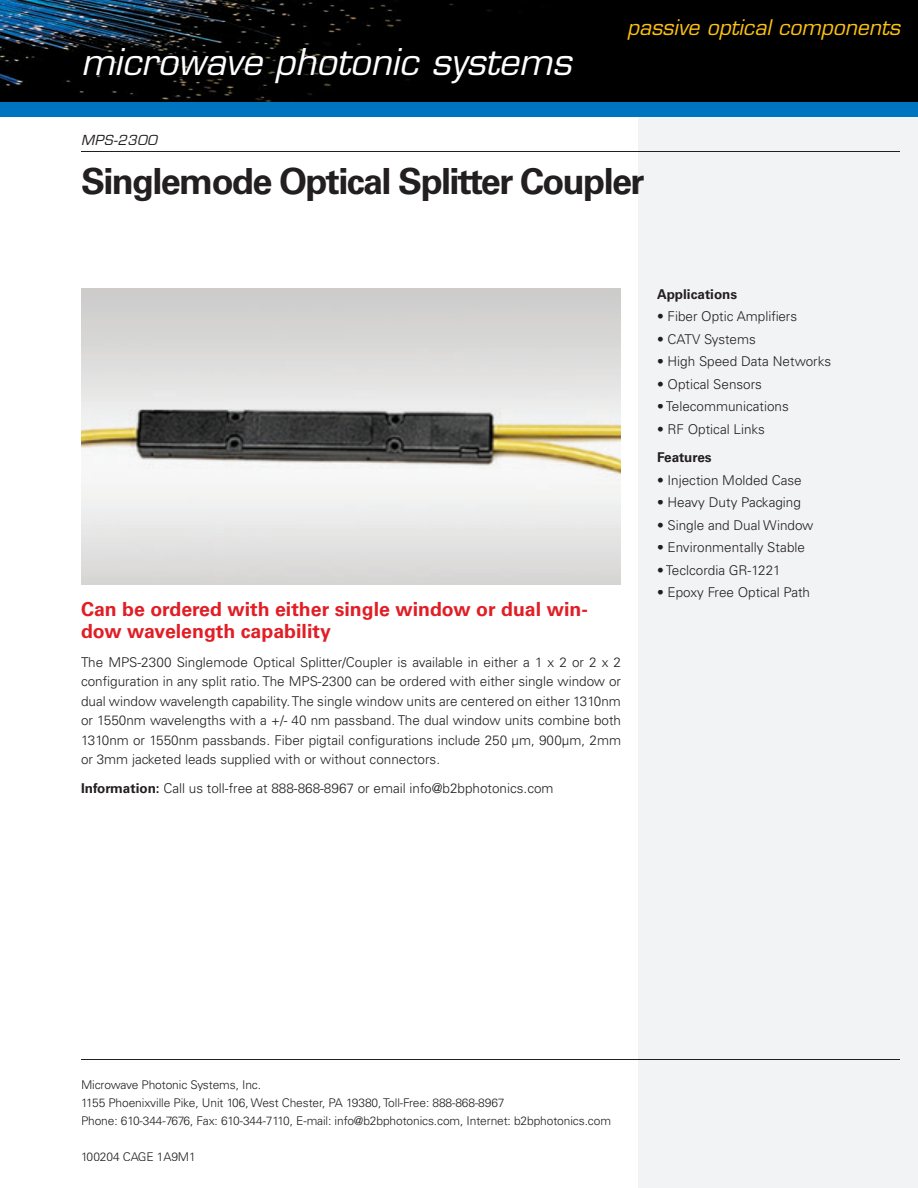
<style>
.page{position:relative;width:918px;height:1188px;background:#fff}
.page>*{position:absolute;margin:0;border:0;box-sizing:border-box;transform-origin:0 0}
.t1{font:700 36px "Univers LT Std";letter-spacing:-.045em;color:#231f20}
.t2{font:italic 36px "Eurostile LT Std";color:#fff}
.t3{font:italic 21px "Eurostile LT Std";color:#fec210}
.t4{font:700 19.5px/22.5px "Univers LT Std";color:#e11e25}
.t5{font:300 13.5px/19.5px "Univers LT Std";color:#231f20;text-align:justify}
.t6{font:700 13.5px "Univers LT Std";color:#231f20}
.t7{font:italic 13.5px "Eurostile LT Std";letter-spacing:.05em;color:#231f20}
.t8{font:300 12px/18px "Univers LT Std";letter-spacing:-.01em;color:#231f20}
.s1{font-weight:700}
</style>
<div class="page">
<div style="left:639px;top:54px;width:279px;height:1134px;background:#f2f3f4"></div>
<img style="left:0;top:0;width:918px;height:102px">
<div style="left:0;top:102px;width:918px;height:14px;background:#0075bf"></div>
<hr style="left:81px;top:151px;width:558px;height:1px;background:#231f20">
<hr style="left:639px;top:151px;width:261px;height:1px;background:#231f20">
<img style="left:81px;top:289px;width:540px;height:296px">
<hr style="left:81px;top:1059px;width:558px;height:1px;background:#231f20">
<hr style="left:639px;top:1059px;width:261px;height:1px;background:#231f20">
<h1 class="t2" style="left:81px;top:40px;width:492px">microwave photonic systems</h1>
<h2 class="t3" style="left:627px;top:14px;width:275px">passive optical components</h2>
<p class="t7" style="left:81px;top:131px;width:77px">MPS-2300</p>
<h1 class="t1" style="left:81px;top:160px;width:565px">Singlemode Optical Splitter Coupler</h1>
<h3 class="t4" style="left:81px;top:598px;width:508px">Can be ordered with either single window or dual win&shy;dow wavelength capability</h3>
<p class="t5" style="left:81px;top:652px;width:542px">The MPS-2300 Singlemode Optical Splitter/Coupler is available in either a 1 x 2 or 2 x 2 configuration in any split ratio. The MPS-2300 can be ordered with either single window or dual window wavelength capability. The single window units are centered on either 1310nm or 1550nm wavelengths with a +/- 40 nm passband. The dual window units combine both 1310nm or 1550nm passbands. Fiber pigtail configurations include 250 μm, 900μm, 2mm or 3mm jacketed leads supplied with or without connectors.</p>
<p class="t5" style="left:81px;top:778px;width:474px"><span class="s1">Information:</span> Call us toll-free at 888-868-8967 or email info@b2bphotonics.com</p>
<p class="t6" style="left:657px;top:286px;width:82px">Applications</p>
<p class="t5" style="left:657px;top:307px;width:142px">• Fiber Optic Amplifiers</p>
<p class="t5" style="left:657px;top:329px;width:100px">• CATV Systems</p>
<p class="t5" style="left:657px;top:352px;width:176px">• High Speed Data Networks</p>
<p class="t5" style="left:657px;top:374px;width:107px">• Optical Sensors</p>
<p class="t5" style="left:657px;top:397px;width:133px">• Telecommunications</p>
<p class="t5" style="left:657px;top:419px;width:110px">• RF Optical Links</p>
<p class="t6" style="left:657px;top:450px;width:56px">Features</p>
<p class="t5" style="left:657px;top:470px;width:146px">• Injection Molded Case</p>
<p class="t5" style="left:657px;top:493px;width:145px">• Heavy Duty Packaging</p>
<p class="t5" style="left:657px;top:515px;width:158px">• Single and Dual Window</p>
<p class="t5" style="left:657px;top:538px;width:150px">• Environmentally Stable</p>
<p class="t5" style="left:657px;top:560px;width:125px">• Teclcordia GR-1221</p>
<p class="t5" style="left:657px;top:583px;width:155px">• Epoxy Free Optical Path</p>
<p class="t8" style="left:81px;top:1075px;width:532px">Microwave Photonic Systems, Inc.<br>1155 Phoenixville Pike, Unit 106, West Chester, PA 19380, Toll-Free: 888-868-8967<br>Phone: 610-344-7676, Fax: 610-344-7110, E-mail: info@b2bphotonics.com, Internet: b2bphotonics.com</p>
<p class="t8" style="left:81px;top:1147px;width:116px">100204 CAGE 1A9M1</p>
</div>
